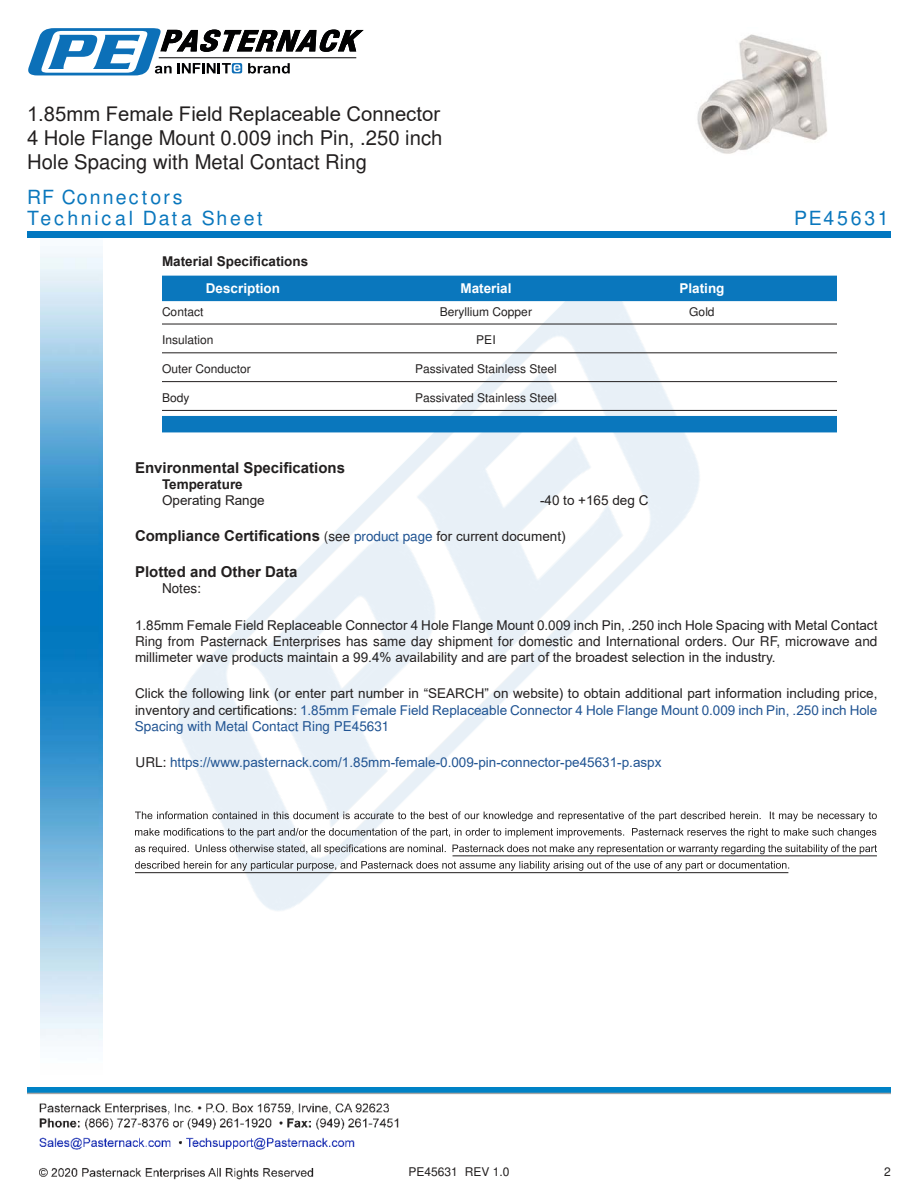
<style>
.page{position:relative;width:918px;height:1188px;background:#fff}
.page>*{position:absolute;margin:0;border:0;box-sizing:border-box;transform-origin:0 0}
.t1{font:20.25px/24.3px "Arial";color:#221f1f;text-align:justify}
.t2{font:900 19.5px/20.4px "Arial";letter-spacing:.14em;color:#0a77bd}
.t3{font:700 15px "Arial";color:#221f1f}
.t4{font:13.5px/16.2px "Arial";color:#221f1f;text-align:justify}
.t5{font:13.5px "Arial";color:#1f5392}
.t6{font:700 13.5px "Arial";color:#221f1f}
.t7{font:700 13.5px "Arial";color:#fff}
.t8{font:12px "Arial";color:#221f1f}
.s1{font-weight:400;font-size:13.5px}
.s2{font-weight:400;font-size:13.5px;color:#1f5392}
.s3{color:#1f5392}
.s4{color:#221f1f}
</style>
<div class="page">
<img style="left:39px;top:1103px;width:360px;height:77px">
<img style="left:102px;top:246px;width:719px;height:724px">
<img style="left:40px;top:237px;width:62px;height:804px">
<img style="left:27px;top:1088px;width:864px;height:7px">
<div style="left:27px;top:231px;width:864px;height:6px;background:#0177c0"></div>
<svg style="left:28px;top:28px;width:336px;height:47px"></svg>
<div style="left:162px;top:276px;width:675px;height:25px;background:#0a77bd"></div>
<hr style="left:162px;top:324px;width:675px;height:1px;background:#221f1f">
<hr style="left:162px;top:353px;width:675px;height:1px;background:#221f1f">
<hr style="left:162px;top:381px;width:675px;height:1px;background:#221f1f">
<hr style="left:162px;top:410px;width:675px;height:1px;background:#221f1f">
<div style="left:162px;top:416px;width:675px;height:16px;background:#0a77bd"></div>
<svg style="left:135px;top:811px;width:742px;height:10px"></svg>
<svg style="left:135px;top:828px;width:741px;height:10px"></svg>
<svg style="left:135px;top:844px;width:742px;height:10px"></svg>
<svg style="left:135px;top:861px;width:654px;height:10px"></svg>
<hr style="left:453px;top:855px;width:424px;height:1px;background:#221f1f">
<hr style="left:135px;top:872px;width:653px;height:1px;background:#221f1f">
<img style="left:697px;top:34px;width:130px;height:120px">
<h1 class="t1" style="left:27px;top:101px;width:417px">1.85mm Female Field Replaceable Connector 4 Hole Flange Mount 0.009 inch Pin, .250 inch Hole Spacing with Metal Contact Ring</h1>
<h2 class="t2" style="left:27px;top:187px;width:237px">RF Connectors<br>Technical Data Sheet</h2>
<p class="t6" style="left:162px;top:252px;width:148px">Material Speci昀椀cations</p>
<p class="t7" style="left:206px;top:279px;width:76px">Description</p>
<p class="t7" style="left:460px;top:279px;width:53px">Material</p>
<p class="t7" style="left:680px;top:279px;width:47px">Plating</p>
<p class="t8" style="left:162px;top:307px;width:43px">Contact</p>
<p class="t8" style="left:440px;top:307px;width:94px">Beryllium Copper</p>
<p class="t8" style="left:689px;top:307px;width:27px">Gold</p>
<p class="t8" style="left:162px;top:335px;width:53px">Insulation</p>
<p class="t8" style="left:476px;top:335px;width:21px">PEI</p>
<p class="t8" style="left:162px;top:364px;width:90px">Outer Conductor</p>
<p class="t8" style="left:415px;top:364px;width:143px">Passivated Stainless Steel</p>
<p class="t8" style="left:162px;top:393px;width:29px">Body</p>
<p class="t8" style="left:415px;top:393px;width:143px">Passivated Stainless Steel</p>
<h2 class="t2" style="left:794px;top:208px;width:96px">PE45631</h2>
<p class="t3" style="left:135px;top:457px;width:212px">Environmental Speci昀椀cations</p>
<p class="t6" style="left:162px;top:475px;width:82px">Temperature</p>
<p class="t4" style="left:162px;top:492px;width:104px">Operating Range</p>
<p class="t4" style="left:540px;top:492px;width:110px">-40 to +165 deg C</p>
<p class="t3" style="left:135px;top:525px;width:432px">Compliance Certi昀椀cations <span class="s1">(see</span> <span class="s2">product page</span> <span class="s1">for current document)</span></p>
<p class="t3" style="left:135px;top:561px;width:164px">Plotted and Other Data</p>
<p class="t4" style="left:162px;top:582px;width:41px">Notes:</p>
<p class="t4" style="left:135px;top:617px;width:744px">1.85mm Female Field Replaceable Connector 4 Hole Flange Mount 0.009 inch Pin, .250 inch Hole Spacing with Metal Contact Ring from Pasternack Enterprises has same day shipment for domestic and International orders. Our RF, microwave and millimeter wave products maintain a 99.4% availability and are part of the broadest selection in the industry.</p>
<p class="t4" style="left:135px;top:686px;width:744px">Click the following link (or enter part number in “SEARCH” on website) to obtain additional part information including price, inventory and certi昀椀cations: <span class="s3">1.85mm Female Field Replaceable Connector 4 Hole Flange Mount 0.009 inch Pin, .250 inch Hole Spacing with Metal Contact Ring PE45631</span></p>
<p class="t5" style="left:136px;top:753px;width:527px"><span class="s4">URL:</span> https://www.pasternack.com/1.85mm-female-0.009-pin-connector-pe45631-p.aspx</p>
<p class="t8" style="left:409px;top:1167px;width:102px">PE45631 REV 1.0</p>
<p class="t8" style="left:884px;top:1167px;width:8px">2</p>
</div>
